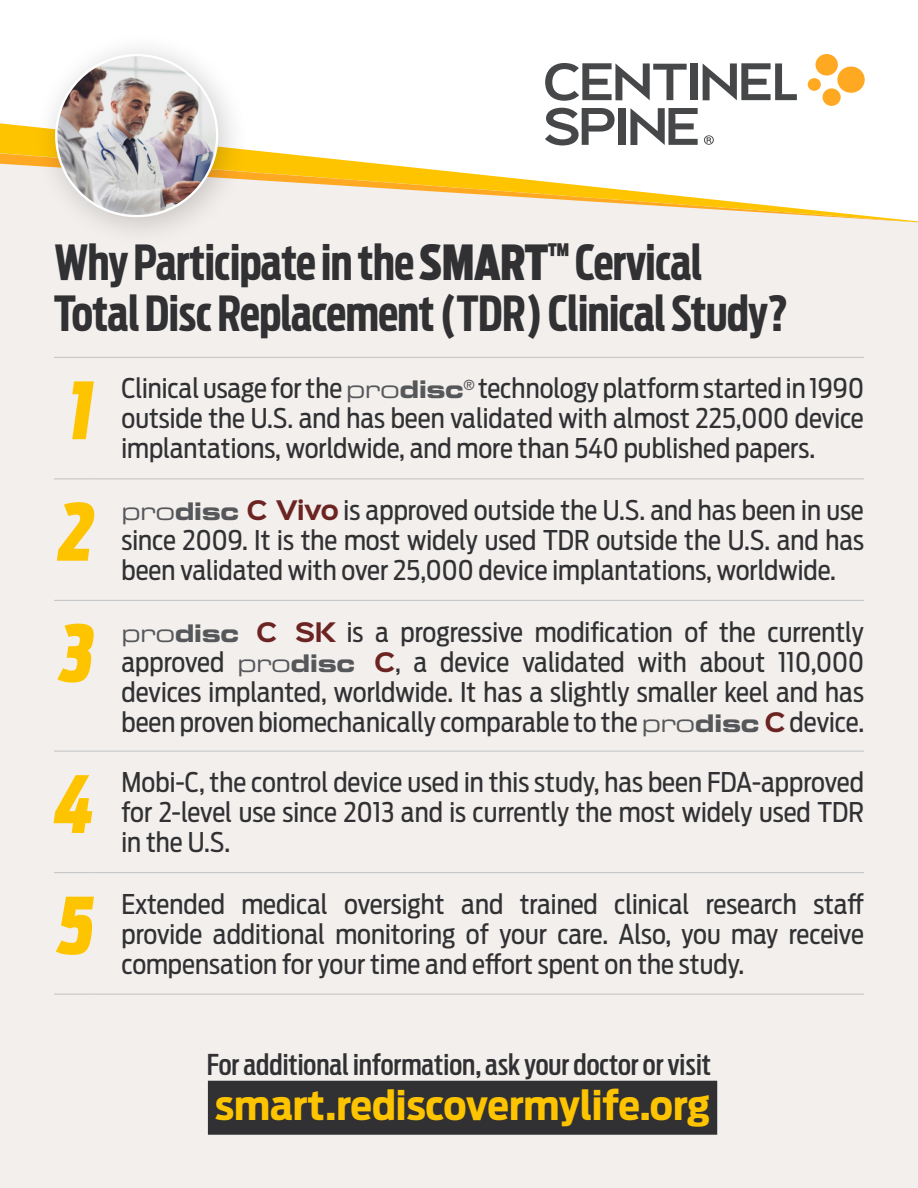
<style>
.page{position:relative;width:918px;height:1188px;background:#fff}
.page>*{position:absolute;margin:0;border:0;box-sizing:border-box;transform-origin:0 0}
.t1{font:italic 900 78px "Antenna Extra Cond";color:#ffc400}
.t2{font:700 48px/51px "Antenna Extra Cond";letter-spacing:-.01em;color:#313133}
.t3{font:700 39.9px "Antenna Cond";color:#ffc400;scale:1.05 1}
.t4{font:500 28.5px "Antenna Extra Cond";color:#313133;scale:1.11 1}
.t5{font:27px/30px "Antenna Cond";color:#313133;text-align:justify}
.s1{font-weight:900}
.s2{font-family:"Eurostile Extended Two";font-size:24.3px;color:#56575a}
.s3{font-family:"Eurostile Bold Extended Two";font-size:24.3px;color:#56575a}
.s4{font-family:"Sinkin Sans 700";font-weight:700;font-size:24.3px;color:#6c2422}
</style>
<div class="page">
<div style="left:0;top:222px;width:918px;height:966px;background:#f2efed"></div>
<div style="left:690px;top:64px;width:7px;height:36px;background:#464749"></div>
<svg style="left:630px;top:108px;width:68px;height:15px"></svg>
<svg style="left:545px;top:63px;width:142px;height:38px"></svg>
<svg style="left:703px;top:63px;width:94px;height:37px"></svg>
<svg style="left:546px;top:108px;width:69px;height:15px"></svg>
<div style="left:619px;top:108px;width:7px;height:37px;background:#464749"></div>
<div style="left:837px;top:67px;width:28px;height:26px;background:#ffa821;border-radius:50%"></div>
<div style="left:823px;top:88px;width:18px;height:18px;background:#ffa821;border-radius:50%"></div>
<div style="left:808px;top:78px;width:13px;height:13px;background:#ffa821;border-radius:50%"></div>
<div style="left:816px;top:54px;width:22px;height:22px;background:#ffa821;border-radius:50%"></div>
<hr style="left:54px;top:478px;width:40px;height:1px;background:#c1c3c5">
<hr style="left:94px;top:478px;width:770px;height:1px;background:#c1c3c5">
<hr style="left:54px;top:600px;width:40px;height:1px;background:#c1c3c5">
<hr style="left:94px;top:600px;width:770px;height:1px;background:#c1c3c5">
<hr style="left:54px;top:751px;width:40px;height:1px;background:#c1c3c5">
<hr style="left:94px;top:751px;width:770px;height:1px;background:#c1c3c5">
<hr style="left:54px;top:872px;width:40px;height:1px;background:#c1c3c5">
<hr style="left:94px;top:872px;width:770px;height:1px;background:#c1c3c5">
<hr style="left:54px;top:357px;width:40px;height:1px;background:#c1c3c5">
<hr style="left:94px;top:357px;width:770px;height:1px;background:#c1c3c5">
<hr style="left:54px;top:994px;width:40px;height:1px;background:#c1c3c5">
<hr style="left:94px;top:994px;width:770px;height:1px;background:#c1c3c5">
<div style="left:208px;top:1081px;width:509px;height:54px;background:#313133"></div>
<svg style="left:0;top:123px;width:918px;height:99px"></svg>
<div style="left:32px;top:31px;width:219px;height:219px;background:#000;opacity:.2"></div>
<img style="left:56px;top:56px;width:161px;height:159px">
<p class="t2" style="left:54px;top:237px;width:736px">Why Participate in the <span class="s1">SMART</span><sup>™</sup> Cervical<br>Total Disc Replacement (TDR) Clinical Study?</p>
<p class="t1" style="left:69px;top:364px;width:27px">1</p>
<p class="t5" style="left:122px;top:374px;width:744px">Clinical usage for the <span class="s2">pro</span><span class="s3">disc</span><sup>®</sup> technology platform started in 1990 outside the U.S. and has been validated with almost 225,000 device implantations, worldwide, and more than 540 published papers.</p>
<p class="t1" style="left:59px;top:486px;width:37px">2</p>
<p class="t5" style="left:122px;top:495px;width:744px"><span class="s2">pro</span><span class="s3">disc</span> <span class="s4">C Vivo</span> is approved outside the U.S. and has been in use since 2009. It is the most widely used TDR outside the U.S. and has been validated with over 25,000 device implantations, worldwide.</p>
<p class="t1" style="left:60px;top:607px;width:36px">3</p>
<p class="t5" style="left:122px;top:617px;width:744px"><span class="s2">pro</span><span class="s3">disc</span> <span class="s4">C SK</span> is a progressive modification of the currently approved <span class="s2">pro</span><span class="s3">disc</span> <span class="s4">C</span>, a device validated with about 110,000 devices implanted, worldwide. It has a slightly smaller keel and has been proven biomechanically comparable to the <span class="s2">pro</span><span class="s3">disc</span> <span class="s4">C</span> device.</p>
<p class="t1" style="left:55px;top:758px;width:41px">4</p>
<p class="t5" style="left:122px;top:767px;width:744px">Mobi-C, the control device used in this study, has been FDA-approved for 2-level use since 2013 and is currently the most widely used TDR in the U.S.</p>
<p class="t1" style="left:59px;top:880px;width:37px">5</p>
<p class="t5" style="left:122px;top:889px;width:744px">Extended medical oversight and trained clinical research staff provide additional monitoring of your care. Also, you may receive compensation for your time and effort spent on the study.</p>
<p class="t4" style="left:207px;top:1047px;width:456px">For additional information, ask your doctor or visit</p>
<p class="t3" style="left:215px;top:1081px;width:473px">smart.rediscovermylife.org</p>
</div>
